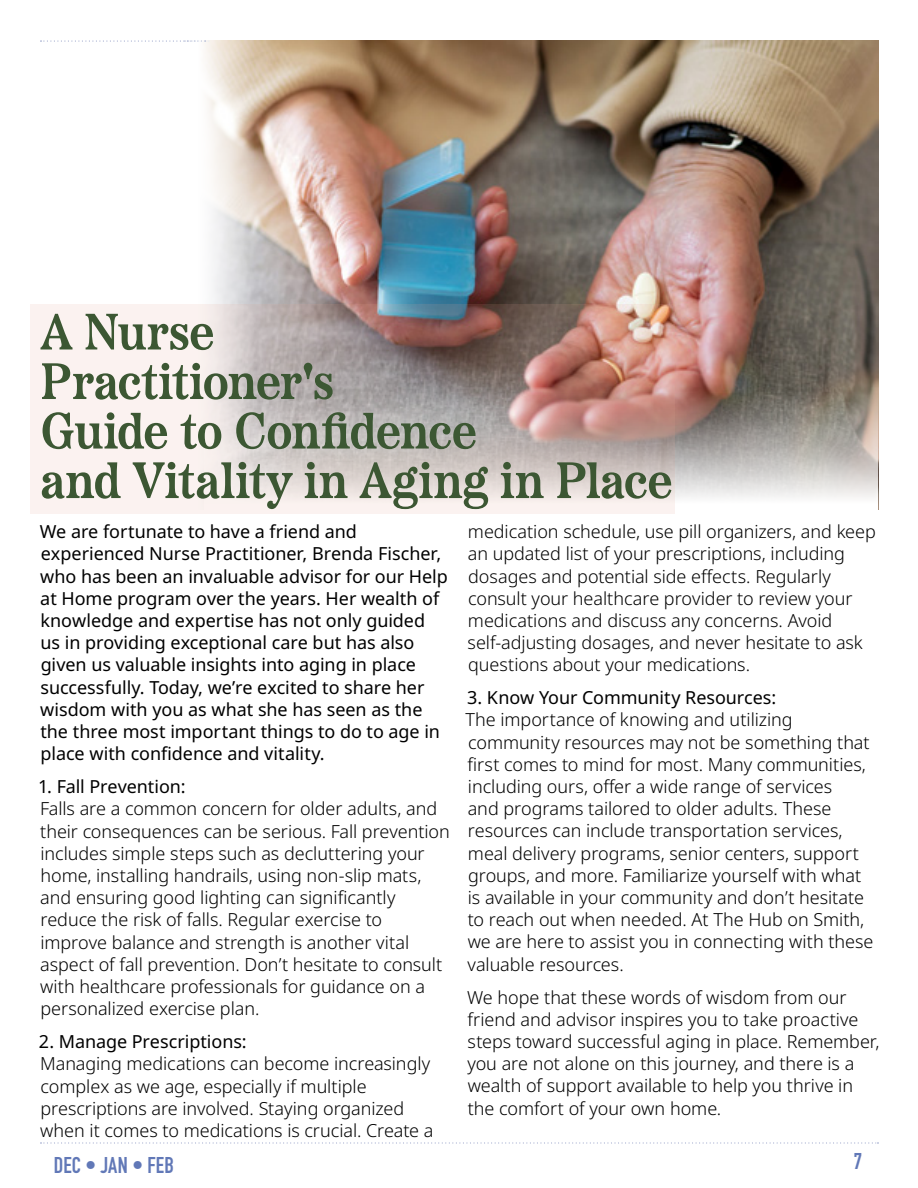
<style>
.page{position:relative;width:918px;height:1188px;background:#fff}
.page>*{position:absolute;margin:0;border:0;box-sizing:border-box;transform-origin:0 0}
.t1{font:600 51px/49.5px "Etna";letter-spacing:-.01em;color:#214b24}
.t2{font:22.5px "DIN Engschrift Std";letter-spacing:.01em;color:#6178b7}
.t3{font:300 18px/22.2px "Noto Sans";letter-spacing:-.005em;color:#000}
.t4{font:18px/22.2px "Noto Sans";letter-spacing:-.005em;color:#000}
</style>
<div class="page">
<svg style="left:40px;top:1142px;width:839px;height:2px"></svg>
<img style="left:255px;top:40px;width:623px;height:348px">
<svg style="left:30px;top:40px;width:225px;height:265px"></svg>
<svg style="left:675px;top:388px;width:203px;height:110px;background:#ada6a0"></svg>
<svg style="left:40px;top:40px;width:169px;height:2px"></svg>
<svg style="left:30px;top:305px;width:645px;height:209px"></svg>
<h1 class="t1" style="left:40px;top:303px;width:634px">A Nurse<br>Practitioner's<br>Guide to Confidence<br>and Vitality in Aging in Place</h1>
<p class="t4" style="left:40px;top:521px;width:410px">We are fortunate to have a friend and experienced Nurse Practitioner, Brenda Fischer, who has been an invaluable advisor for our Help at Home program over the years. Her wealth of knowledge and expertise has not only guided us in providing exceptional care but has also given us valuable insights into aging in place successfully. Today, we’re excited to share her wisdom with you as what she has seen as the the three most important things to do to age in place with confidence and vitality.</p>
<p class="t4" style="left:38px;top:776px;width:149px">1. Fall Prevention:</p>
<p class="t3" style="left:40px;top:798px;width:411px">Falls are a common concern for older adults, and their consequences can be serious. Fall prevention includes simple steps such as decluttering your home, installing handrails, using non-slip mats, and ensuring good lighting can significantly reduce the risk of falls. Regular exercise to improve balance and strength is another vital aspect of fall prevention. Don’t hesitate to consult with healthcare professionals for guidance on a personalized exercise plan.</p>
<p class="t4" style="left:39px;top:1031px;width:209px">2. Manage Prescriptions:</p>
<p class="t3" style="left:40px;top:1053px;width:395px">Managing medications can become increasingly complex as we age, especially if multiple prescriptions are involved. Staying organized when it comes to medications is crucial. Create a</p>
<p class="t3" style="left:468px;top:521px;width:410px">medication schedule, use pill organizers, and keep an updated list of your prescriptions, including dosages and potential side effects. Regularly consult your healthcare provider to review your medications and discuss any concerns. Avoid self-adjusting dosages, and never hesitate to ask questions about your medications.</p>
<p class="t4" style="left:467px;top:687px;width:311px">3. Know Your Community Resources:</p>
<p class="t3" style="left:465px;top:709px;width:410px">The importance of knowing and utilizing community resources may not be something that first comes to mind for most. Many communities, including ours, offer a wide range of services<br>and programs tailored to older adults. These resources can include transportation services, meal delivery programs, senior centers, support groups, and more. Familiarize yourself with what is available in your community and don’t hesitate to reach out when needed. At The Hub on Smith, we are here to assist you in connecting with these valuable resources.</p>
<p class="t3" style="left:467px;top:986px;width:414px">We hope that these words of wisdom from our friend and advisor inspires you to take proactive steps toward successful aging in place. Remember, you are not alone on this journey, and there is a wealth of support available to help you thrive in the comfort of your own home.</p>
<p class="t2" style="left:854px;top:1148px;width:10px">7</p>
<p class="t2" style="left:54px;top:1151px;width:122px">DEC • JAN • FEB</p>
</div>
